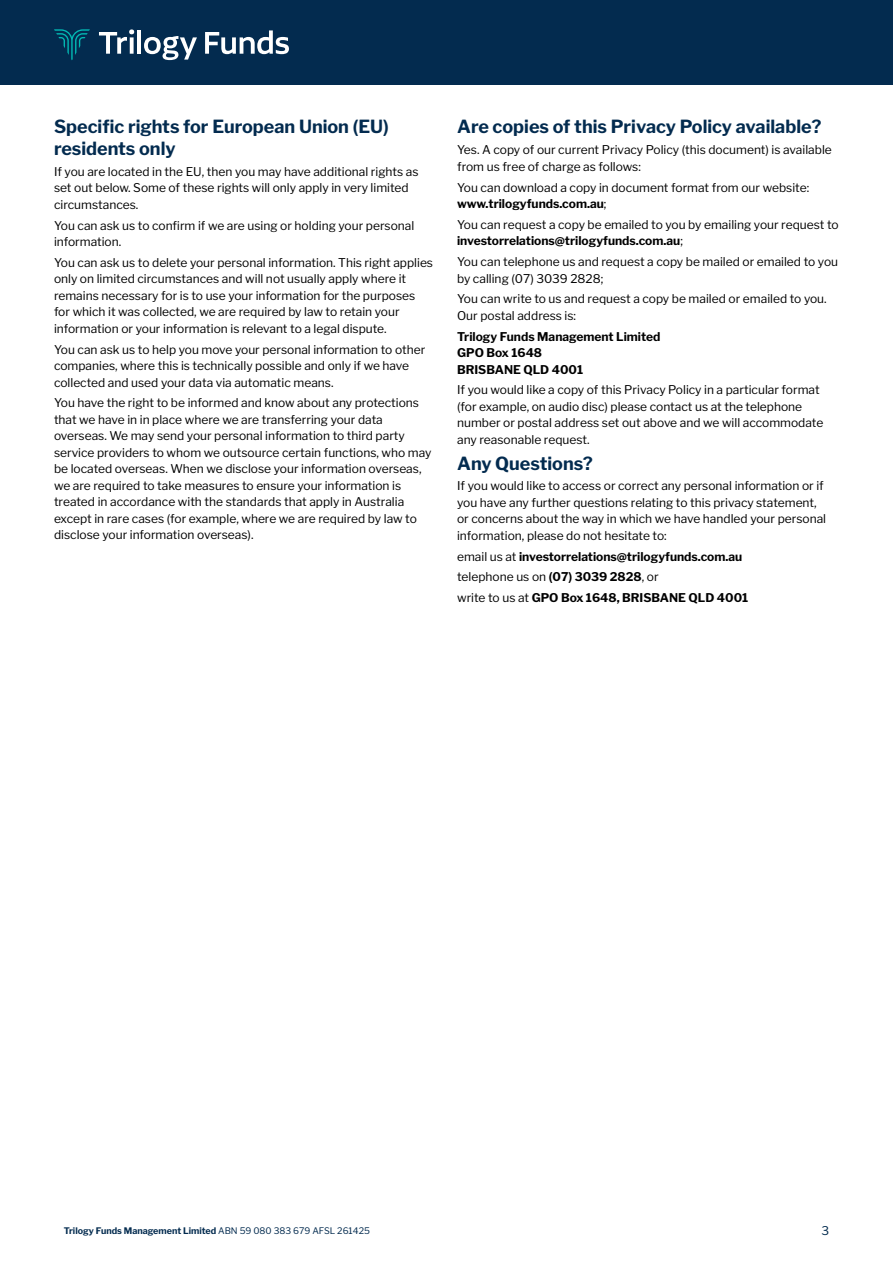
<style>
.page{position:relative;width:893px;height:1263px;background:#fff}
.page>*{position:absolute;margin:0;border:0;box-sizing:border-box;transform-origin:0 0}
.t1{font:700 18px/21.6px "Libre Franklin";color:#032b4f}
.t2{font:12px/16.5px "Libre Franklin";color:#000}
.t3{font:700 12px/16.5px "Libre Franklin";color:#000}
.t4{font:12px "Libre Franklin";color:#032b4f}
.t5{font:700 9px "Libre Franklin";color:#032b4f}
.s1{font-weight:700}
.s2{font-weight:400}
</style>
<div class="page">
<div style="left:0;top:0;width:893px;height:85px;background:#032b4f"></div>
<svg style="left:99px;top:29px;width:35px;height:25px"></svg>
<hr style="left:137px;top:30px;width:4px;height:24px;background:#fff">
<svg style="left:144px;top:36px;width:53px;height:24px"></svg>
<svg style="left:205px;top:30px;width:84px;height:24px"></svg>
<svg style="left:54px;top:29px;width:36px;height:31px"></svg>
<h1 class="t1" style="left:54px;top:114px;width:336px">Specific rights for European Union (EU) residents only</h1>
<p class="t2" style="left:54px;top:162px;width:366px">If you are located in the EU, then you may have additional rights as set out below. Some of these rights will only apply in very limited circumstances.</p>
<p class="t2" style="left:54px;top:216px;width:362px">You can ask us to confirm if we are using or holding your personal information.</p>
<p class="t2" style="left:54px;top:253px;width:381px">You can ask us to delete your personal information. This right applies only on limited circumstances and will not usually apply where it remains necessary for is to use your information for the purposes for which it was collected, we are required by law to retain your information or your information is relevant to a legal dispute.</p>
<p class="t2" style="left:54px;top:340px;width:373px">You can ask us to help you move your personal information to other companies, where this is technically possible and only if we have collected and used your data via automatic means.</p>
<p class="t2" style="left:54px;top:394px;width:379px">You have the right to be informed and know about any protections that we have in in place where we are transferring your data overseas. We may send your personal information to third party service providers to whom we outsource certain functions, who may be located overseas. When we disclose your information overseas, we are required to take measures to ensure your information is treated in accordance with the standards that apply in Australia except in rare cases (for example, where we are required by law to disclose your information overseas).</p>
<h1 class="t1" style="left:457px;top:114px;width:366px">Are copies of this Privacy Policy available?</h1>
<p class="t2" style="left:457px;top:141px;width:376px">Yes. A copy of our current Privacy Policy (this document) is available from us free of charge as follows:</p>
<p class="t2" style="left:457px;top:178px;width:354px">You can download a copy in document format from our website: <span class="s1">www.trilogyfunds.com.au</span>;</p>
<p class="t2" style="left:457px;top:215px;width:383px">You can request a copy be emailed to you by emailing your request to <span class="s1">investorrelations@trilogyfunds.com.au</span>;</p>
<p class="t2" style="left:457px;top:252px;width:383px">You can telephone us and request a copy be mailed or emailed to you by calling (07) 3039 2828;</p>
<p class="t2" style="left:457px;top:290px;width:371px">You can write to us and request a copy be mailed or emailed to you.<br>Our postal address is:</p>
<p class="t3" style="left:457px;top:327px;width:205px">Trilogy Funds Management Limited<br>GPO Box 1648<br>BRISBANE QLD 4001</p>
<p class="t2" style="left:457px;top:381px;width:368px">If you would like a copy of this Privacy Policy in a particular format (for example, on audio disc) please contact us at the telephone number or postal address set out above and we will accommodate any reasonable request.</p>
<h1 class="t1" style="left:457px;top:451px;width:137px">Any Questions?</h1>
<p class="t2" style="left:457px;top:477px;width:370px">If you would like to access or correct any personal information or if you have any further questions relating to this privacy statement, or concerns about the way in which we have handled your personal information, please do not hesitate to:</p>
<p class="t3" style="left:457px;top:545px;width:293px;line-height:20.7px"><span class="s2">email us at</span> investorrelations@trilogyfunds.com.au <span class="s2">telephone us on</span> (07) 3039 2828<span class="s2">, or<br>write to us at</span> GPO Box 1648, BRISBANE QLD 4001</p>
<p class="t5" style="left:64px;top:1224px;width:308px">Trilogy Funds Management Limited <span class="s2">ABN 59 080 383 679 AFSL 261425</span></p>
<p class="t4" style="left:821px;top:1221px;width:9px">3</p>
</div>
